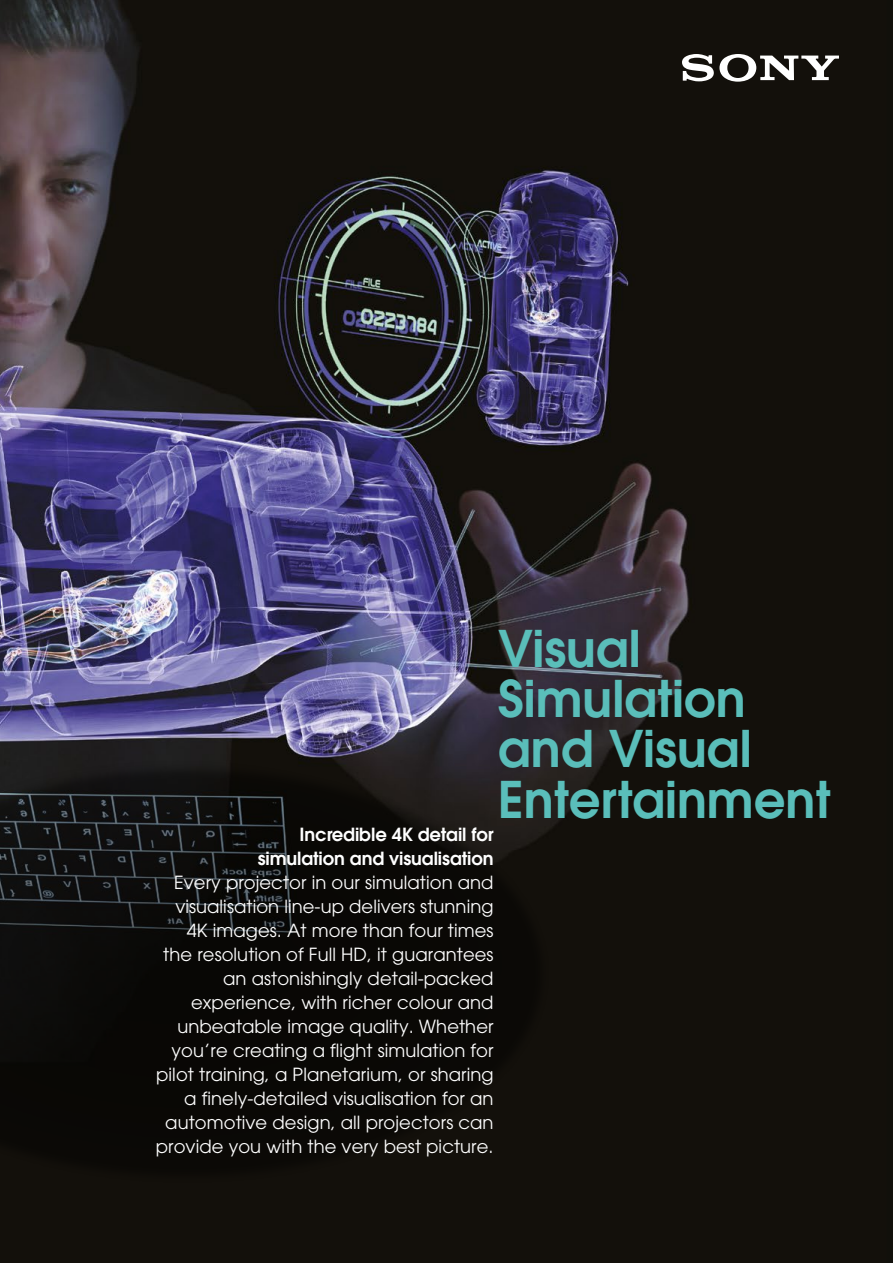
<style>
.page{position:relative;width:893px;height:1263px;background:#fff}
.page>*{position:absolute;margin:0;border:0;box-sizing:border-box;transform-origin:0 0}
.t1{font:600 50.25px/50.2px "ITC Avant Garde Pro";color:#5abeba}
.t2{font:18px/24px "ITC Avant Garde Pro";letter-spacing:.005em;color:#fff;text-align:right}
.t3{font:600 18px/24px "ITC Avant Garde Pro";letter-spacing:-.005em;color:#fff;text-align:right}
</style>
<div class="page">
<img style="left:0;top:0;width:893px;height:1263px">
<div style="left:0;top:762px;width:550px;height:422px;background:#000;opacity:.75"></div>
<svg style="left:0;top:760px;width:531px;height:404px;background:#0e0d0b"></svg>
<svg style="left:682px;top:54px;width:157px;height:28px"></svg>
<h1 class="t1" style="left:498px;top:622px;width:334px">Visual<br>Simulation and Visual<br>Entertainment</h1>
<p class="t3" style="left:258px;top:822px;width:237px">Incredible 4K detail for simulation and visualisation</p>
<p class="t2" style="left:156px;top:870px;width:339px">Every projector in our simulation and visualisation line-up delivers stunning 4K images. At more than four times the resolution of Full HD, it guarantees an astonishingly detail-packed experience, with richer colour and unbeatable image quality. Whether you’re creating a flight simulation for pilot training, a Planetarium, or sharing a finely-detailed visualisation for an automotive design, all projectors can provide you with the very best picture.</p>
</div>
